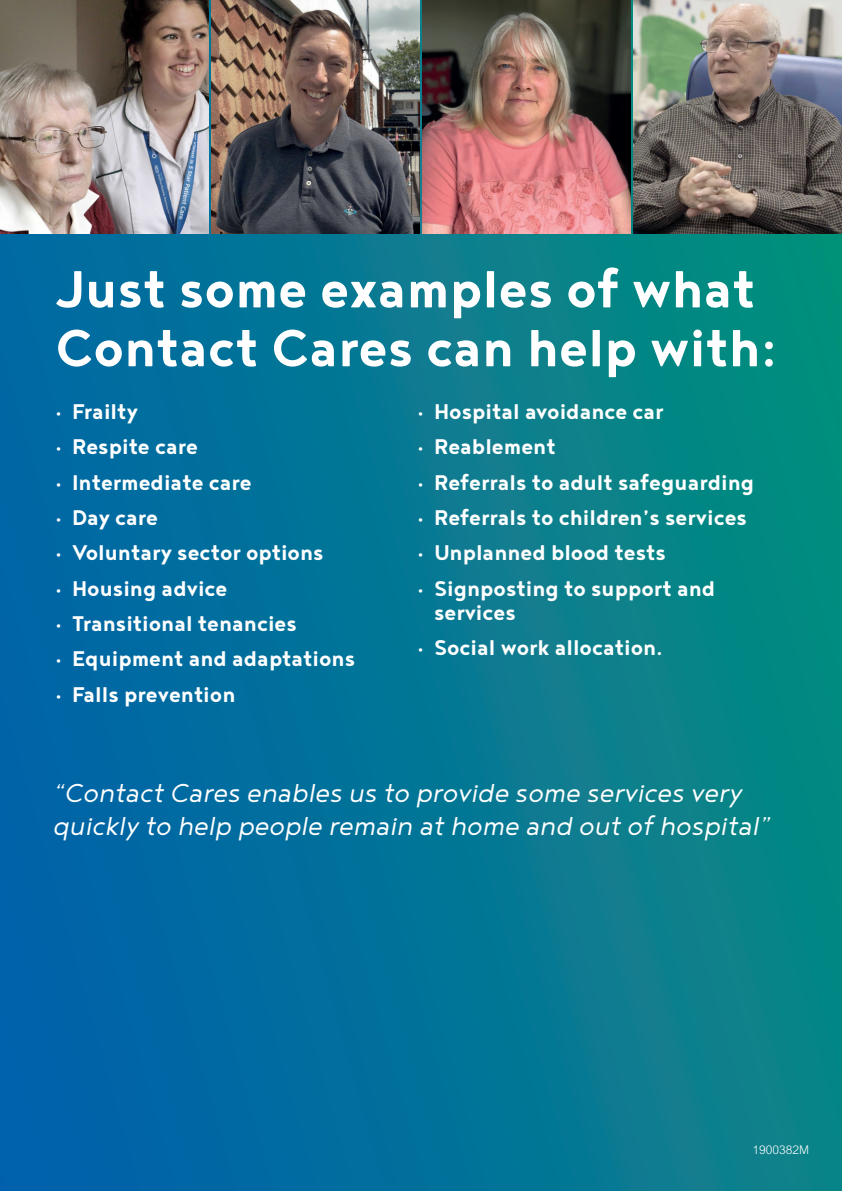
<style>
.page{position:relative;width:842px;height:1191px;background:#fff}
.page>*{position:absolute;margin:0;border:0;box-sizing:border-box;transform-origin:0 0}
.t1{font:700 63.8px/58.8px "Noyh";color:#fff}
.t2{font:italic 300 31.6px/33.2px "Noyh";color:#fff}
.t3{font:700 26px/24px "Noyh";color:#fff}
.t4{font:300 12px "Arial";color:#fff}
</style>
<div class="page">
<div style="left:0;top:0;width:842px;height:1191px;background:linear-gradient(to right,#0063a8,#098a81)"></div>
<img style="left:211px;top:0;width:208px;height:234px">
<img style="left:423px;top:0;width:208px;height:234px">
<img style="left:634px;top:0;width:208px;height:234px">
<img style="left:0;top:0;width:208px;height:234px">
<p class="t1" style="left:55px;top:258px;width:723px">Just some examples of what<br>Contact Cares can help with:</p>
<p class="t3" style="left:55px;top:398px;width:84px">· Frailty</p>
<p class="t3" style="left:55px;top:434px;width:144px">· Respite care</p>
<p class="t3" style="left:55px;top:469px;width:198px">· Intermediate care</p>
<p class="t3" style="left:55px;top:505px;width:104px">· Day care</p>
<p class="t3" style="left:55px;top:540px;width:270px">· Voluntary sector options</p>
<p class="t3" style="left:55px;top:575px;width:174px">· Housing advice</p>
<p class="t3" style="left:55px;top:611px;width:243px">· Transitional tenancies</p>
<p class="t3" style="left:55px;top:646px;width:301px">· Equipment and adaptations</p>
<p class="t3" style="left:55px;top:681px;width:182px">· Falls prevention</p>
<p class="t3" style="left:417px;top:398px;width:248px">· Hospital avoidance car</p>
<p class="t3" style="left:417px;top:434px;width:140px">· Reablement</p>
<p class="t3" style="left:417px;top:469px;width:338px">· Referrals to adult safeguarding</p>
<p class="t3" style="left:417px;top:505px;width:331px">· Referrals to children’s services</p>
<p class="t3" style="left:417px;top:540px;width:250px">· Unplanned blood tests</p>
<p class="t3" style="left:434px;top:575px;width:283px;text-indent:-17px">· Signposting to support and services</p>
<p class="t3" style="left:417px;top:635px;width:247px">· Social work allocation.</p>
<p class="t2" style="left:52px;top:775px;width:719px">“Contact Cares enables us to provide some services very quickly to help people remain at home and out of hospital”</p>
<p class="t4" style="left:752px;top:1143px;width:58px">1900382M</p>
</div>
